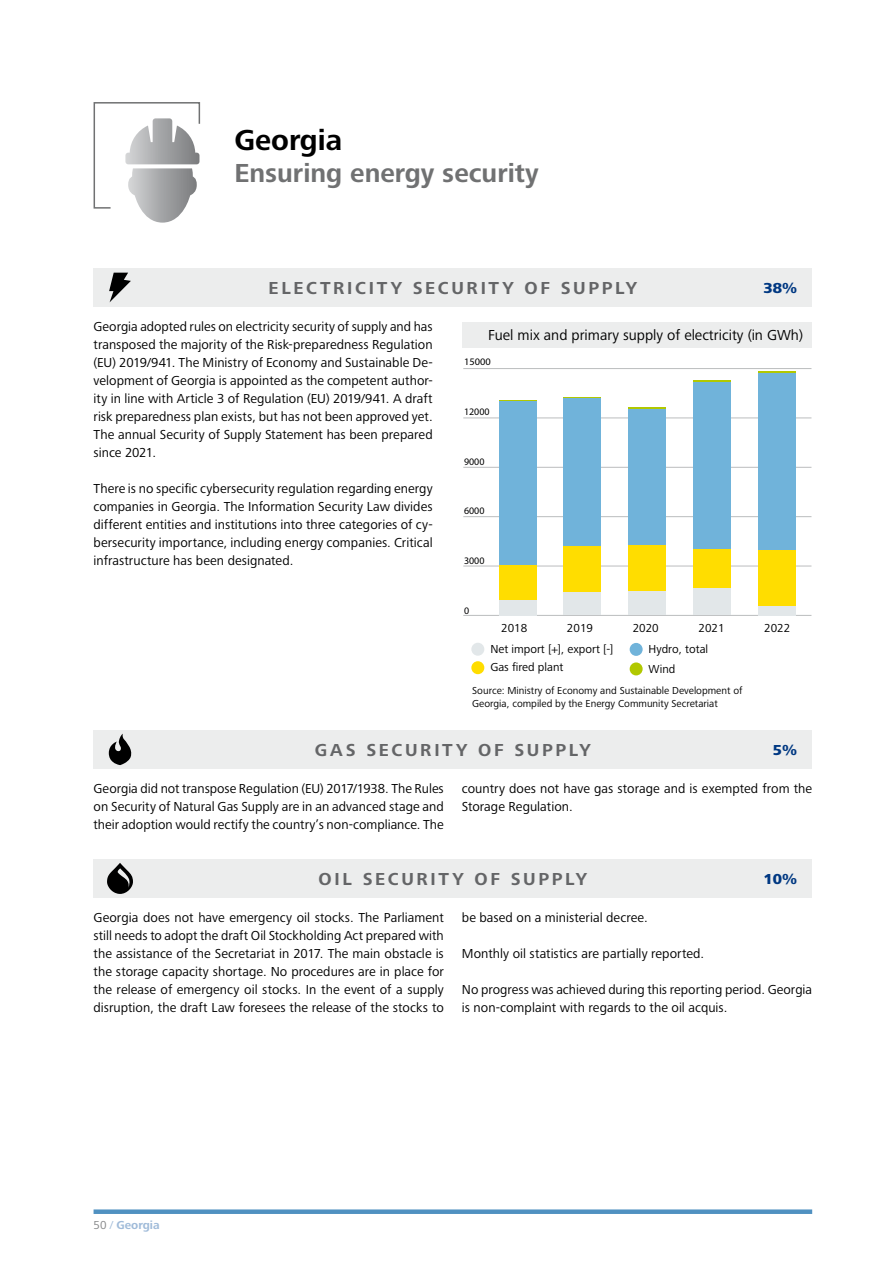
<style>
.page{position:relative;width:893px;height:1263px;background:#fff}
.page>*{position:absolute;margin:0;border:0;box-sizing:border-box;transform-origin:0 0}
.t1{font:700 30px "Frutiger Next Pro";color:#000}
.t2{font:700 27px "Frutiger Next Pro";color:#707172}
.t3{font:700 18px "Frutiger Next Pro";letter-spacing:.15em;color:#646567}
.t4{font:15px "Frutiger Next Pro";color:#000}
.t5{font:800 15px "Frutiger Next Pro";color:#003882}
.t6{font:13.5px/18px "Frutiger Next Pro";color:#000}
.t7{font:12px "Frutiger Next Pro";color:#000}
.t8{font:700 12px "Frutiger Next Pro";color:#a0bbd9}
.t9{font:10.5px/12.6px "Frutiger Next Pro";color:#000}
.t10{font:10.05px "Myriad Pro";color:#000}
.t11{font:10.05px "Myriad Pro";color:#000;scale:1.04 1}
.s1{font-weight:400;color:#87888a}
.s2{font-weight:400}
</style>
<div class="page">
<div style="left:94px;top:1209px;width:718px;height:5px;background:#5091c1"></div>
<div style="left:94px;top:268px;width:718px;height:39px;background:#eceded"></div>
<div style="left:94px;top:730px;width:718px;height:38px;background:#eceded"></div>
<div style="left:94px;top:859px;width:718px;height:38px;background:#eceded"></div>
<svg style="left:93px;top:102px;width:108px;height:121px"></svg>
<svg style="left:109px;top:273px;width:22px;height:29px"></svg>
<svg style="left:109px;top:734px;width:23px;height:31px"></svg>
<svg style="left:107px;top:863px;width:26px;height:31px"></svg>
<hr style="left:463px;top:566px;width:348px;height:1px;background:#bbbdbe">
<hr style="left:463px;top:615px;width:348px;height:1px;background:#bbbdbe">
<hr style="left:463px;top:516px;width:348px;height:1px;background:#bbbdbe">
<hr style="left:463px;top:467px;width:348px;height:1px;background:#bbbdbe">
<hr style="left:463px;top:418px;width:348px;height:1px;background:#bbbdbe">
<hr style="left:463px;top:368px;width:348px;height:1px;background:#bbbdbe">
<hr style="left:499px;top:400px;width:37px;height:2px;background:#b1c800">
<hr style="left:564px;top:397px;width:37px;height:2px;background:#b1c800">
<hr style="left:629px;top:408px;width:37px;height:1px;background:#b1c800">
<hr style="left:693px;top:381px;width:37px;height:1px;background:#b1c800">
<hr style="left:758px;top:372px;width:37px;height:1px;background:#b1c800">
<div style="left:499px;top:402px;width:37px;height:163px;background:#70b3da"></div>
<div style="left:564px;top:399px;width:37px;height:147px;background:#70b3da"></div>
<div style="left:629px;top:409px;width:37px;height:136px;background:#70b3da"></div>
<div style="left:693px;top:382px;width:37px;height:167px;background:#70b3da"></div>
<div style="left:758px;top:373px;width:37px;height:177px;background:#70b3da"></div>
<div style="left:499px;top:565px;width:37px;height:35px;background:#fd0"></div>
<div style="left:564px;top:546px;width:37px;height:46px;background:#fd0"></div>
<div style="left:629px;top:545px;width:37px;height:46px;background:#fd0"></div>
<div style="left:693px;top:549px;width:37px;height:40px;background:#fd0"></div>
<div style="left:758px;top:550px;width:37px;height:56px;background:#fd0"></div>
<div style="left:499px;top:600px;width:37px;height:15px;background:#e2e7e9"></div>
<div style="left:564px;top:592px;width:37px;height:23px;background:#e2e7e9"></div>
<div style="left:629px;top:591px;width:37px;height:24px;background:#e2e7e9"></div>
<div style="left:693px;top:589px;width:37px;height:26px;background:#e2e7e9"></div>
<div style="left:758px;top:606px;width:37px;height:9px;background:#e2e7e9"></div>
<div style="left:471px;top:661px;width:13px;height:13px;background:#fd0;border-radius:50%"></div>
<div style="left:630px;top:662px;width:13px;height:13px;background:#b1c800;border-radius:50%"></div>
<div style="left:630px;top:643px;width:13px;height:13px;background:#70b3da;border-radius:50%"></div>
<div style="left:471px;top:643px;width:13px;height:13px;background:#e2e7e9;border-radius:50%"></div>
<div style="left:463px;top:322px;width:349px;height:25px;background:#eceded"></div>
<h1 class="t1" style="left:234px;top:123px;width:109px">Georgia</h1>
<h2 class="t2" style="left:234px;top:158px;width:306px">Ensuring energy security</h2>
<h3 class="t3" style="left:269px;top:278px;width:370px">ELECTRICITY SECURITY OF SUPPLY</h3>
<p class="t5" style="left:764px;top:279px;width:35px">38%</p>
<p class="t6" style="left:94px;top:318px;width:341px">Georgia adopted rules on electricity security of supply and has transposed the majority of the Risk-preparedness Regulation (EU) 2019/941. The Ministry of Economy and Sustainable De&shy;velopment of Georgia is appointed as the competent author&shy;ity in line with Article 3 of Regulation (EU) 2019/941. A draft risk preparedness plan exists, but has not been approved yet.<br>The annual Security of Supply Statement has been prepared since 2021.</p>
<p class="t6" style="left:94px;top:480px;width:341px;text-align:justify">There is no specific cybersecurity regulation regarding energy companies in Georgia. The Information Security Law divides different entities and institutions into three categories of cy&shy;bersecurity importance, including energy companies. Critical infrastructure has been designated.</p>
<p class="t4" style="left:488px;top:326px;width:316px">Fuel mix and primary supply of electricity (in GWh)</p>
<p class="t11" style="left:464px;top:356px;width:27px">15000</p>
<p class="t10" style="left:464px;top:405px;width:27px">12000</p>
<p class="t10" style="left:464px;top:455px;width:22px">9000</p>
<p class="t10" style="left:464px;top:505px;width:22px">6000</p>
<p class="t10" style="left:464px;top:554px;width:22px">3000</p>
<p class="t10" style="left:464px;top:604px;width:7px">0</p>
<p class="t7" style="left:501px;top:621px;width:28px">2018</p>
<p class="t7" style="left:567px;top:621px;width:28px">2019</p>
<p class="t7" style="left:633px;top:621px;width:28px">2020</p>
<p class="t7" style="left:698px;top:621px;width:28px">2021</p>
<p class="t7" style="left:764px;top:621px;width:28px">2022</p>
<p class="t7" style="left:490px;top:660px;width:75px">Gas fired plant</p>
<p class="t7" style="left:649px;top:662px;width:28px">Wind</p>
<p class="t7" style="left:490px;top:642px;width:125px">Net import [+], export [-]</p>
<p class="t7" style="left:649px;top:642px;width:61px">Hydro, total</p>
<p class="t9" style="left:472px;top:685px;width:272px">Source: Ministry of Economy and Sustainable Development of<br>Georgia, compiled by the Energy Community Secretariat</p>
<h3 class="t3" style="left:315px;top:740px;width:277px">GAS SECURITY OF SUPPLY</h3>
<p class="t5" style="left:773px;top:741px;width:26px">5%</p>
<p class="t6" style="left:94px;top:779px;width:352px;text-align:justify">Georgia did not transpose Regulation (EU) 2017/1938. The Rules on Security of Natural Gas Supply are in an advanced stage and their adoption would rectify the country’s non-compliance. The</p>
<p class="t6" style="left:462px;top:779px;width:352px">country does not have gas storage and is exempted from the<br>Storage Regulation.</p>
<h3 class="t3" style="left:319px;top:868px;width:270px">OIL SECURITY OF SUPPLY</h3>
<p class="t5" style="left:764px;top:870px;width:35px">10%</p>
<p class="t6" style="left:94px;top:909px;width:352px;text-align:justify">Georgia does not have emergency oil stocks. The Parliament still needs to adopt the draft Oil Stockholding Act prepared with the assistance of the Secretariat in 2017. The main obstacle is the storage capacity shortage. No procedures are in place for the release of emergency oil stocks. In the event of a supply disruption, the draft Law foresees the release of the stocks to</p>
<p class="t6" style="left:462px;top:909px;width:185px">be based on a ministerial decree.</p>
<p class="t6" style="left:462px;top:945px;width:241px">Monthly oil statistics are partially reported.</p>
<p class="t6" style="left:462px;top:981px;width:352px">No progress was achieved during this reporting period. Georgia is non-complaint with regards to the oil acquis.</p>
<p class="t8" style="left:94px;top:1218px;width:68px"><span class="s1">50</span> <span class="s2">/</span> Georgia</p>
</div>
